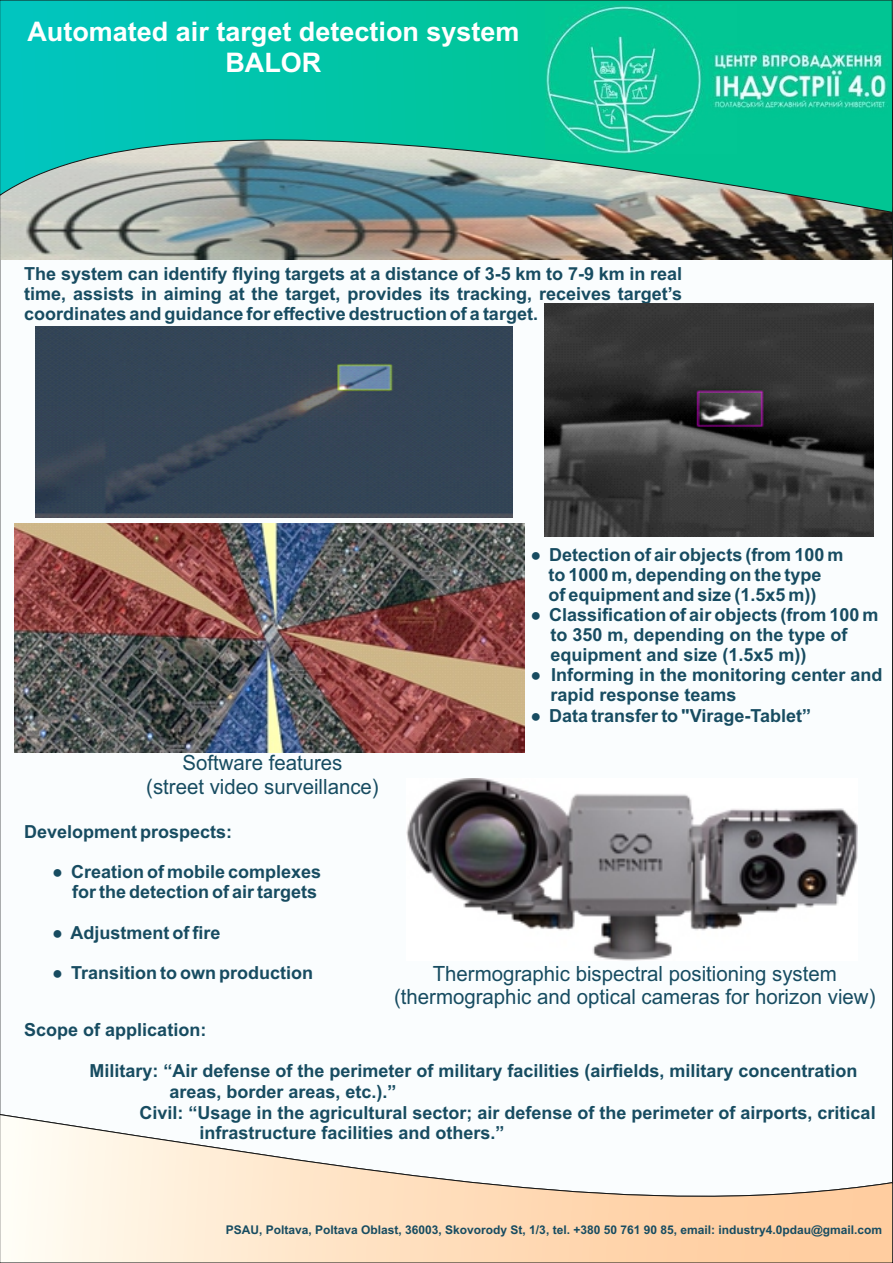
<style>
.page{position:relative;width:893px;height:1263px;background:#fff}
.page>*{position:absolute;margin:0;border:0;box-sizing:border-box;transform-origin:0 0}
.t1{font:700 27px/30.2px "Arial";color:#fff;text-align:center}
.t2{font:21px/23.4px "Arial";color:#174c61;text-align:center}
.t3{font:700 18px/20.1px "Arial";color:#174c61}
.t4{font:700 12px "Arial";color:#174c61}
</style>
<div class="page">
<img style="left:1px;top:213px;width:891px;height:46px">
<svg style="left:0;top:0;width:893px;height:213px;background:#31baa7"></svg>
<svg style="left:0;top:1114px;width:893px;height:149px"></svg>
<hr style="left:0;top:195px;width:1px;height:919px;background:#151616">
<hr style="left:892px;top:212px;width:1px;height:970px;background:#151616">
<img style="left:545px;top:4px;width:342px;height:150px">
<img style="left:35px;top:326px;width:478px;height:191px">
<img style="left:544px;top:303px;width:330px;height:233px">
<img style="left:406px;top:778px;width:452px;height:183px">
<img style="left:15px;top:524px;width:510px;height:229px">
<h1 class="t1" style="left:27px;top:19px;width:494px">Automated air target detection system<br>BALOR</h1>
<p class="t3" style="left:24px;top:265px;width:659px;text-align:justify">The system can identify flying targets at a distance of 3-5 km to 7-9 km in real time, assists in aiming at the target, provides its tracking, receives target’s coordinates and guidance for effective destruction of a target.</p>
<p class="t2" style="left:146px;top:753px;width:234px">Software features<br>(street video surveillance)</p>
<p class="t3" style="left:24px;top:823px;width:210px">Development prospects:</p>
<p class="t3" style="left:52px;top:863px;width:270px;text-align:right">● Creation of mobile complexes for the detection of air targets</p>
<p class="t3" style="left:52px;top:924px;width:170px">● Adjustment of fire</p>
<p class="t3" style="left:52px;top:964px;width:262px">● Transition to own production</p>
<p class="t3" style="left:530px;top:546px;width:314px;text-align:center">● Detection of air objects (from 100 m to 1000 m, depending on the type<br>of equipment and size (1.5x5 m))</p>
<p class="t3" style="left:550px;top:606px;width:329px;text-indent:-20px">● Classification of air objects (from 100 m to 350 m, depending on the type of equipment and size (1.5x5 m))</p>
<p class="t3" style="left:550px;top:667px;width:333px;text-indent:-20px">● Informing in the monitoring center and rapid response teams</p>
<p class="t3" style="left:530px;top:707px;width:282px">● Data transfer to "Virage-Tablet”</p>
<p class="t2" style="left:394px;top:963px;width:483px">Thermographic bispectral positioning system (thermographic and optical cameras for horizon view)</p>
<p class="t3" style="left:24px;top:1021px;width:184px">Scope of application:</p>
<p class="t3" style="left:89px;top:1062px;width:770px">Military: “Air defense of the perimeter of military facilities (airfields, military concentration</p>
<p class="t3" style="left:169px;top:1083px;width:229px">areas, border areas, etc.).”</p>
<p class="t3" style="left:139px;top:1104px;width:738px">Civil: “Usage in the agricultural sector; air defense of the perimeter of airports, critical</p>
<p class="t3" style="left:199px;top:1124px;width:307px">infrastructure facilities and others.”</p>
<p class="t4" style="left:226px;top:1225px;width:658px">PSAU, Poltava, Poltava Oblast, 36003, Skovorody St, 1/3, tel. +380 50 761 90 85, email: industry4.0pdau@gmail.com</p>
</div>
